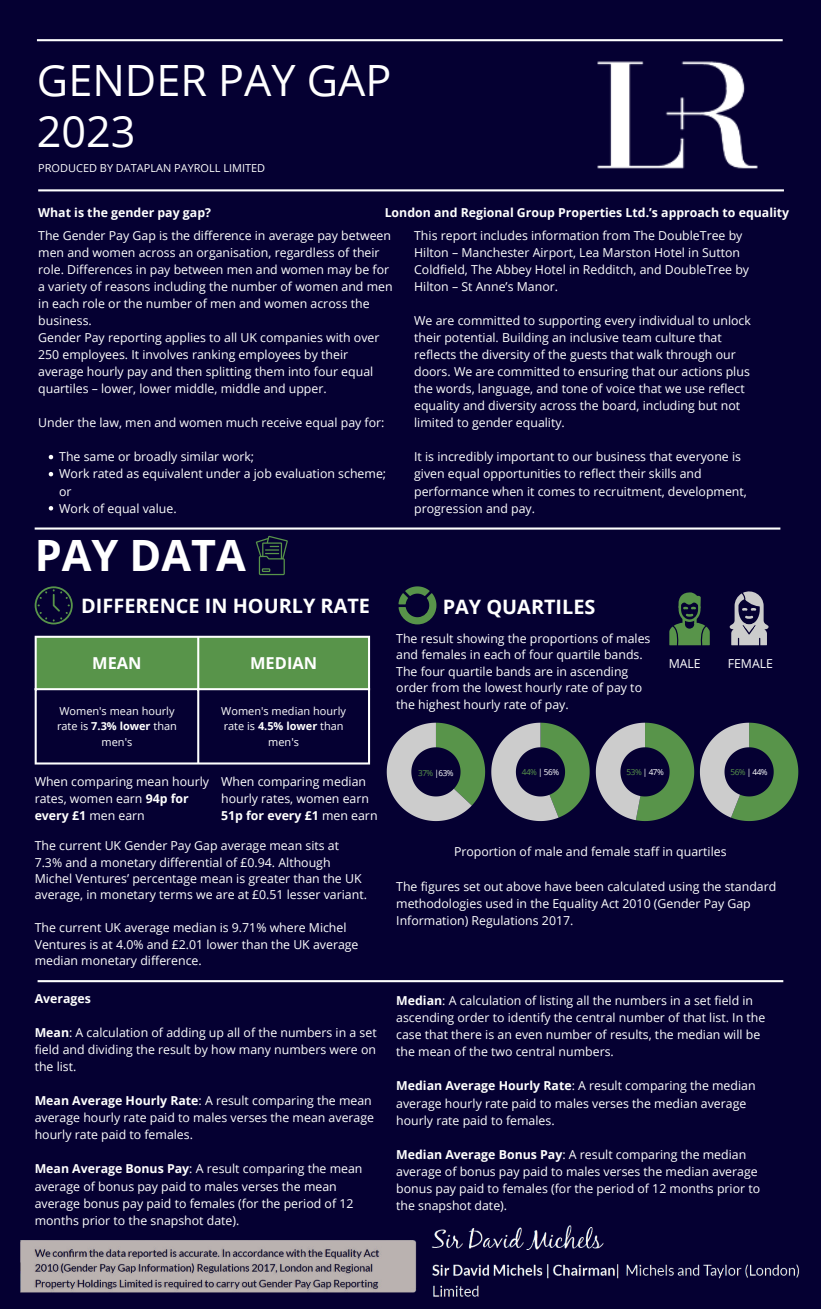
<style>
.page{position:relative;width:821px;height:1309px;background:#050032}
.page>*{position:absolute;margin:0;border:0;box-sizing:border-box;transform-origin:0 0}
.t1{font:43.15px/50.3px "Open Sans";color:#fff}
.t2{font:700 43.15px "Open Sans";color:#fff}
.t3{font:700 19.84px "Open Sans";color:#fff}
.t4{font:700 16.41px "Open Sans";color:#fff}
.t5{font:12.32px/17.1px "Open Sans";color:#fff}
.t6{font:700 12.32px "Open Sans";color:#fff}
.t7{font:10.96px/15.2px "Open Sans";color:#fff;text-align:center}
.t8{font:8.22px "Open Sans";letter-spacing:-.06em;color:#fff}
.s1{font-weight:700}
.s2{color:#58944a}
</style>
<div class="page">
<hr style="left:38px;top:189px;width:746px;height:2px;background:#fff">
<hr style="left:37px;top:39px;width:745px;height:2px;background:#fff">
<svg style="left:256px;top:536px;width:32px;height:39px"></svg>
<svg style="left:35px;top:586px;width:38px;height:38px"></svg>
<div style="left:37px;top:638px;width:331px;height:50px;background:#58944a"></div>
<hr style="left:35px;top:638px;width:2px;height:124px;background:#fff">
<hr style="left:197px;top:638px;width:2px;height:124px;background:#fff">
<hr style="left:368px;top:638px;width:2px;height:124px;background:#fff">
<hr style="left:35px;top:636px;width:335px;height:2px;background:#fff">
<hr style="left:35px;top:688px;width:335px;height:2px;background:#fff">
<hr style="left:35px;top:762px;width:335px;height:2px;background:#fff">
<svg style="left:398px;top:586px;width:38px;height:38px"></svg>
<svg style="left:669px;top:592px;width:40px;height:53px"></svg>
<svg style="left:729px;top:591px;width:39px;height:54px"></svg>
<svg style="left:700px;top:722px;width:98px;height:99px"></svg>
<svg style="left:596px;top:722px;width:98px;height:99px"></svg>
<svg style="left:491px;top:722px;width:98px;height:99px"></svg>
<svg style="left:387px;top:722px;width:98px;height:99px"></svg>
<hr style="left:38px;top:980px;width:745px;height:2px;background:#fff">
<img style="left:597px;top:61px;width:161px;height:108px">
<hr style="left:35px;top:527px;width:745px;height:2px;background:#fff">
<svg style="left:49px;top:455px;width:4px;height:4px"></svg>
<svg style="left:49px;top:472px;width:4px;height:4px"></svg>
<svg style="left:49px;top:506px;width:4px;height:4px"></svg>
<img style="left:20px;top:1225px;width:780px;height:72px">
<h6 class="t1" style="left:37px;top:54px;width:356px">GENDER PAY GAP<br>2023</h6>
<p class="t7" style="left:38px;top:160px;width:228px">PRODUCED BY DATAPLAN PAYROLL LIMITED</p>
<h6 class="t6" style="left:38px;top:204px;width:174px">What is the gender pay gap?</h6>
<p class="t6" style="left:384px;top:204px;width:406px">London and Regional Group Properties Ltd.’s approach to equality</p>
<h4 class="t5" style="left:414px;top:226px;width:336px">This report includes information from The DoubleTree by Hilton – Manchester Airport, Lea Marston Hotel in Sutton Coldfield, The Abbey Hotel in Redditch, and DoubleTree by Hilton – St Anne’s Manor.</h4>
<p class="t5" style="left:414px;top:311px;width:338px">We are committed to supporting every individual to unlock their potential. Building an inclusive team culture that reflects the diversity of the guests that walk through our doors. We are committed to ensuring that our actions plus the words, language, and tone of voice that we use reflect equality and diversity across the board, including but not limited to gender equality.</p>
<h4 class="t5" style="left:414px;top:448px;width:334px">It is incredibly important to our business that everyone is given equal opportunities to reflect their skills and performance when it comes to recruitment, development, progression and pay.</h4>
<p class="t5" style="left:38px;top:226px;width:356px">The Gender Pay Gap is the difference in average pay between men and women across an organisation, regardless of their role. Differences in pay between men and women may be for a variety of reasons including the number of women and men in each role or the number of men and women across the business.<br>Gender Pay reporting applies to all UK companies with over 250 employees. It involves ranking employees by their average hourly pay and then splitting them into four equal quartiles – lower, lower middle, middle and upper.</p>
<h6 class="t5" style="left:38px;top:414px;width:348px">Under the law, men and women much receive equal pay for:</h6>
<h6 class="t5" style="left:59px;top:448px;width:196px">The same or broadly similar work;</h6>
<p class="t5" style="left:59px;top:465px;width:328px">Work rated as equivalent under a job evaluation scheme; or</p>
<p class="t5" style="left:59px;top:499px;width:119px">Work of equal value.</p>
<h6 class="t2" style="left:35px;top:525px;width:213px">PAY DATA</h6>
<p class="t3" style="left:81px;top:592px;width:290px">DIFFERENCE IN HOURLY RATE</p>
<p class="t4" style="left:92px;top:651px;width:51px">MEAN</p>
<p class="t4" style="left:250px;top:651px;width:68px">MEDIAN</p>
<p class="t7" style="left:57px;top:703px;width:121px">Women's mean hourly rate is <span class="s1">7.3% lower</span> than men's</p>
<h5 class="t7" style="left:221px;top:703px;width:126px">Women's median hourly rate is <span class="s1">4.5% lower</span> than men's</h5>
<p class="t5" style="left:35px;top:773px;width:176px">When comparing mean hourly rates, women earn <span class="s1">94p for every £1</span> men earn</p>
<h6 class="t5" style="left:221px;top:773px;width:158px">When comparing median hourly rates, women earn<br><span class="s1">51p for every £1</span> men earn</h6>
<p class="t5" style="left:35px;top:837px;width:334px;line-height:16.4px">The current UK Gender Pay Gap average mean sits at 7.3% and a monetary differential of £0.94. Although Michel Ventures’ percentage mean is greater than the UK average, in monetary terms we are at £0.51 lesser variant.</p>
<p class="t5" style="left:35px;top:919px;width:325px;line-height:16.4px">The current UK average median is 9.71% where Michel<br>Ventures is at 4.0% and £2.01 lower than the UK average median monetary difference.</p>
<p class="t6" style="left:35px;top:989px;width:58px">Averages</p>
<h6 class="t5" style="left:35px;top:1023px;width:343px;text-align:justify"><span class="s1">Mean</span>: A calculation of adding up all of the numbers in a set field and dividing the result by how many numbers were on the list.</h6>
<h6 class="t5" style="left:35px;top:1092px;width:341px"><span class="s1">Mean Average Hourly Rate</span>: A result comparing the mean average hourly rate paid to males verses the mean average hourly rate paid to females.</h6>
<h6 class="t5" style="left:35px;top:1160px;width:329px"><span class="s1">Mean Average Bonus Pay</span>: A result comparing the mean average of bonus pay paid to males verses the mean average bonus pay paid to females (for the period of 12 months prior to the snapshot date).</h6>
<h6 class="t3" style="left:443px;top:593px;width:154px">PAY QUARTILES</h6>
<h6 class="t5" style="left:396px;top:630px;width:256px;line-height:16.4px">The result showing the proportions of males and females in each of four quartile bands.<br>The four quartile bands are in ascending order from the lowest hourly rate of pay to the highest hourly rate of pay.</h6>
<p class="t5" style="left:668px;top:654px;width:34px">MALE</p>
<p class="t5" style="left:727px;top:654px;width:47px">FEMALE</p>
<p class="t8" style="left:418px;top:767px;width:37px"><span class="s2">37%</span> |63%</p>
<p class="t8" style="left:522px;top:766px;width:39px"><span class="s2">44%</span> | 56%</p>
<p class="t8" style="left:626px;top:766px;width:39px"><span class="s2">53%</span> | 47%</p>
<p class="t8" style="left:730px;top:766px;width:39px"><span class="s2">56%</span> | 44%</p>
<p class="t5" style="left:454px;top:842px;width:274px">Proportion of male and female staff in quartiles</p>
<p class="t5" style="left:396px;top:877px;width:381px">The figures set out above have been calculated using the standard methodologies used in the Equality Act 2010 (Gender Pay Gap<br>Information) Regulations 2017.</p>
<h6 class="t5" style="left:396px;top:991px;width:370px"><span class="s1">Median</span>: A calculation of listing all the numbers in a set field in ascending order to identify the central number of that list. In the case that there is an even number of results, the median will be the mean of the two central numbers.</h6>
<h5 class="t5" style="left:396px;top:1077px;width:361px"><span class="s1">Median Average Hourly Rate</span>: A result comparing the median average hourly rate paid to males verses the median average hourly rate paid to females.</h5>
<h6 class="t5" style="left:396px;top:1145px;width:365px"><span class="s1">Median Average Bonus Pay</span>: A result comparing the median average of bonus pay paid to males verses the median average bonus pay paid to females (for the period of 12 months prior to the snapshot date).</h6>
</div>
